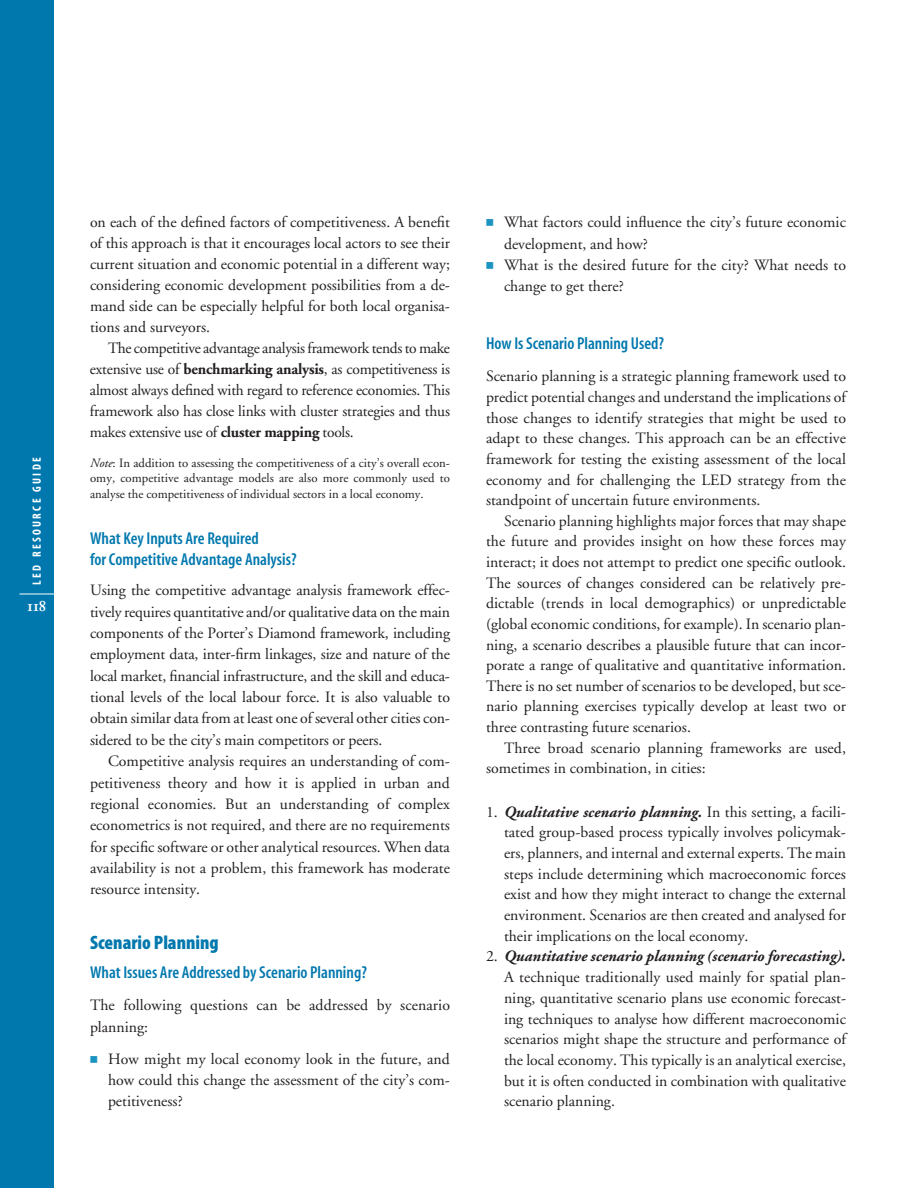
<style>
.page{position:relative;width:918px;height:1188px;background:#fff}
.page>*{position:absolute;margin:0;border:0;box-sizing:border-box;transform-origin:0 0}
.t1{font:900 condensed 19.5px "Myriad Pro";color:#0078ae}
.t2{font:600 condensed 17.25px/20.7px "Myriad";color:#0078ae}
.t3{font:16.5px "Adobe Garamond Semibold SC";color:#fff}
.t4{font:15.75px/21.3px "Adobe Garamond";color:#231f20;text-align:justify}
.t5{font:12.75px/15.8px "Adobe Garamond";color:#231f20;text-align:justify}
.t6{font:700 condensed 12px "Myriad";letter-spacing:.2em;color:#fff}
.s1{font-weight:700}
.s2{font-style:italic}
.s3{font-family:"Universal Newswith Comm Pi";font-size:13.5px;color:#1b93c1}
.s4{font-weight:700;font-style:italic}
</style>
<div class="page">
<div style="left:0;top:0;width:54px;height:1188px;background:#0078ae"></div>
<p class="t6" style="left:32px;top:585px;width:129px;rotate:-90deg">LED RESOURCE GUIDE</p>
<p class="t3" style="left:27px;top:599px;width:21px">118</p>
<p class="t4" style="left:90px;top:213px;width:362px">on each of the defined factors of competitiveness. A benefit of this approach is that it encourages local actors to see their current situation and economic potential in a different way; considering economic development possibilities from a de&shy;mand side can be especially helpful for both local organisa&shy;tions and surveyors.</p>
<p class="t4" style="left:90px;top:339px;width:362px;text-indent:18px">The competitive advantage analysis framework tends to make extensive use of <span class="s1">benchmarking analysis</span>, as competitiveness is almost always defined with regard to reference economies. This framework also has close links with cluster strategies and thus makes extensive use of <span class="s1">cluster mapping</span> tools.</p>
<p class="t5" style="left:90px;top:456px;width:362px"><span class="s2">Note</span>: In addition to assessing the competitiveness of a city’s overall econ&shy;omy, competitive advantage models are also more commonly used to analyse the competitiveness of individual sectors in a local economy.</p>
<p class="t2" style="left:90px;top:529px;width:208px">What Key Inputs Are Required<br>for Competitive Advantage Analysis?</p>
<p class="t4" style="left:90px;top:581px;width:362px">Using the competitive advantage analysis framework effec&shy;tively requires quantitative and/or qualitative data on the main components of the Porter’s Diamond framework, including employment data, inter-firm linkages, size and nature of the local market, financial infrastructure, and the skill and educa&shy;tional levels of the local labour force. It is also valuable to obtain similar data from at least one of several other cities con&shy;sidered to be the city’s main competitors or peers.</p>
<p class="t4" style="left:90px;top:752px;width:362px;text-indent:18px">Competitive analysis requires an understanding of com&shy;petitiveness theory and how it is applied in urban and regional economies. But an understanding of complex econometrics is not required, and there are no requirements for specific software or other analytical resources. When data availability is not a problem, this framework has moderate resource intensity.</p>
<p class="t1" style="left:90px;top:935px;width:130px">Scenario Planning</p>
<p class="t2" style="left:90px;top:964px;width:278px">What Issues Are Addressed by Scenario Planning?</p>
<p class="t4" style="left:90px;top:996px;width:362px">The following questions can be addressed by scenario planning:</p>
<p class="t4" style="left:108px;top:1049px;width:343px;text-indent:-18px"><span class="s3">-</span> How might my local economy look in the future, and how could this change the assessment of the city’s com&shy;petitiveness?</p>
<p class="t4" style="left:504px;top:213px;width:343px;text-indent:-18px"><span class="s3">-</span> What factors could influence the city’s future economic development, and how?</p>
<p class="t4" style="left:504px;top:256px;width:343px;text-indent:-18px"><span class="s3">-</span> What is the desired future for the city? What needs to change to get there?</p>
<p class="t2" style="left:486px;top:334px;width:180px">How Is Scenario Planning Used?</p>
<p class="t4" style="left:486px;top:368px;width:362px;line-height:20.5px">Scenario planning is a strategic planning framework used to predict potential changes and understand the implications of those changes to identify strategies that might be used to adapt to these changes. This approach can be an effective framework for testing the existing assessment of the local economy and for challenging the LED strategy from the standpoint of uncertain future environments.</p>
<p class="t4" style="left:486px;top:512px;width:362px;line-height:20.5px;text-indent:18px">Scenario planning highlights major forces that may shape the future and provides insight on how these forces may interact; it does not attempt to predict one specific outlook.<br>The sources of changes considered can be relatively pre&shy;dictable (trends in local demographics) or unpredictable (global economic conditions, for example). In scenario plan&shy;ning, a scenario describes a plausible future that can incor&shy;porate a range of qualitative and quantitative information.<br>There is no set number of scenarios to be developed, but sce&shy;nario planning exercises typically develop at least two or three contrasting future scenarios.</p>
<p class="t4" style="left:486px;top:739px;width:362px;line-height:20.5px;text-indent:18px">Three broad scenario planning frameworks are used, sometimes in combination, in cities:</p>
<p class="t4" style="left:504px;top:803px;width:344px;line-height:20.7px;text-indent:-18px">1. <span class="s4">Qualitative scenario planning.</span> In this setting, a facili&shy;tated group-based process typically involves policymak&shy;ers, planners, and internal and external experts. The main steps include determining which macroeconomic forces exist and how they might interact to change the external environment. Scenarios are then created and analysed for their implications on the local economy.</p>
<p class="t4" style="left:504px;top:948px;width:344px;line-height:20.7px;text-indent:-18px">2. <span class="s4">Quantitative scenario planning (scenario forecasting).<br></span>A technique traditionally used mainly for spatial plan&shy;ning, quantitative scenario plans use economic forecast&shy;ing techniques to analyse how different macroeconomic scenarios might shape the structure and performance of the local economy. This typically is an analytical exercise, but it is often conducted in combination with qualitative scenario planning.</p>
</div>
